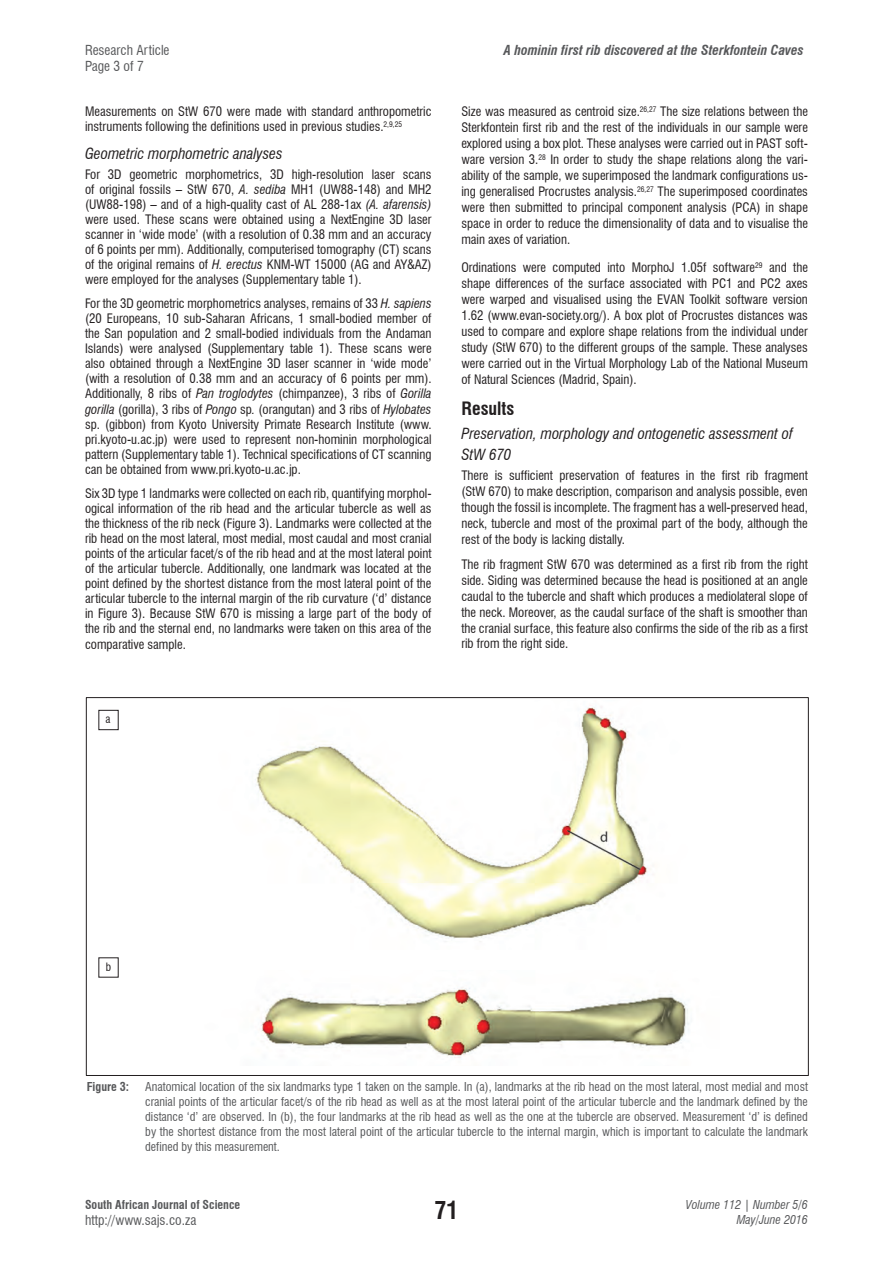
<style>
.page{position:relative;width:893px;height:1263px;background:#fff}
.page>*{position:absolute;margin:0;border:0;box-sizing:border-box;transform-origin:0 0}
.t1{font:700 condensed 24px "Swiss 721 BT";color:#231f20}
.Heading_1{font:700 condensed 18px "Swiss 721 BT";color:#231f20}
.Heading_2{font:italic condensed 15px/20.5px "Swiss 721 BT";color:#231f20}
.HEADER_top{font:italic 700 condensed 13.5px "Swiss 721 BT";color:#57585a}
.HEADER_top-2{font:condensed 13.5px "Swiss 721 BT";color:#57585a}
.BODY{font:condensed 12.75px/15.1px "Swiss 721 BT";color:#231f20;text-align:justify}
.FIG_caption{font:condensed 12px/15px "Swiss 721 BT";color:#57585a;text-align:justify}
.FIG_caption-2{font:700 condensed 12px "Swiss 721 BT";color:#57585a}
.t2{font:italic condensed 12px/14.4px "Swiss 721 BT";color:#57585a;text-align:right}
.t3{font:condensed 11.25px "Swiss 721 BT";color:#231f20}
.s1{font-style:italic}
</style>
<div class="page">
<img style="left:258px;top:987px;width:431px;height:71px">
<img style="left:255px;top:707px;width:396px;height:235px">
<div style="left:99px;top:710px;width:19px;height:20px;border:1px solid #231f20"></div>
<p class="HEADER_top-2" style="left:85px;top:42px;width:86px">Research Article</p>
<p class="HEADER_top" style="left:504px;top:42px;width:301px">A hominin first rib discovered at the Sterkfontein Caves</p>
<p class="HEADER_top-2" style="left:85px;top:58px;width:60px">Page 3 of 7</p>
<p class="BODY" style="left:85px;top:104px;width:348px">Measurements on StW 670 were made with standard anthropometric instruments following the definitions used in previous studies.<sup>2,9,25</sup></p>
<p class="Heading_2" style="left:85px;top:143px;width:199px">Geometric morphometric analyses</p>
<p class="BODY" style="left:85px;top:166px;width:348px">For 3D geometric morphometrics, 3D high-resolution laser scans of original fossils – StW 670, <span class="s1">A. sediba</span> MH1 (UW88-148) and MH2 (UW88-198) – and of a high-quality cast of AL 288-1ax <span class="s1">(A. afarensis) </span>were used. These scans were obtained using a NextEngine 3D laser scanner in ‘wide mode’ (with a resolution of 0.38 mm and an accuracy of 6 points per mm). Additionally, computerised tomography (CT) scans of the original remains of <span class="s1">H. erectus</span> KNM-WT 15000 (AG and AY&amp;AZ) were employed for the analyses (Supplementary table 1).</p>
<p class="BODY" style="left:85px;top:296px;width:348px">For the 3D geometric morphometrics analyses, remains of 33 <span class="s1">H. sapiens </span>(20 Europeans, 10 sub-Saharan Africans, 1 small-bodied member of the San population and 2 small-bodied individuals from the Andaman Islands) were analysed (Supplementary table 1). These scans were also obtained through a NextEngine 3D laser scanner in ‘wide mode’ (with a resolution of 0.38 mm and an accuracy of 6 points per mm).<br>Additionally, 8 ribs of <span class="s1">Pan troglodytes</span> (chimpanzee), 3 ribs of <span class="s1">Gorilla gorilla</span> (gorilla), 3 ribs of <span class="s1">Pongo</span> sp<span class="s1">.</span> (orangutan) and 3 ribs of <span class="s1">Hylobates </span>sp. (gibbon) from Kyoto University Primate Research Institute (www. pri.kyoto-u.ac.jp) were used to represent non-hominin morphological pattern (Supplementary table 1). Technical specifications of CT scanning can be obtained from www.pri.kyoto-u.ac.jp.</p>
<p class="BODY" style="left:85px;top:485px;width:348px">Six 3D type 1 landmarks were collected on each rib, quantifying morphol&shy;ogical information of the rib head and the articular tubercle as well as the thickness of the rib neck (Figure 3). Landmarks were collected at the rib head on the most lateral, most medial, most caudal and most cranial points of the articular facet/s of the rib head and at the most lateral point of the articular tubercle. Additionally, one landmark was located at the point defined by the shortest distance from the most lateral point of the articular tubercle to the internal margin of the rib curvature (‘d’ distance in Figure 3). Because StW 670 is missing a large part of the body of the rib and the sternal end, no landmarks were taken on this area of the comparative sample.</p>
<p class="t3" style="left:106px;top:713px;width:7px">a</p>
<p class="BODY" style="left:461px;top:103px;width:348px;line-height:16px">Size was measured as centroid size.<sup>26,27</sup> The size relations between the Sterkfontein first rib and the rest of the individuals in our sample were explored using a box plot. These analyses were carried out in PAST soft&shy;ware version 3.<sup>28</sup> In order to study the shape relations along the vari&shy;ability of the sample, we superimposed the landmark configurations us&shy;ing generalised Procrustes analysis.<sup>26,27</sup> The superimposed coordinates were then submitted to principal component analysis (PCA) in shape space in order to reduce the dimensionality of data and to visualise the main axes of variation.</p>
<p class="BODY" style="left:461px;top:259px;width:348px;line-height:16px">Ordinations were computed into MorphoJ 1.05f software<sup>29</sup> and the shape differences of the surface associated with PC1 and PC2 axes were warped and visualised using the EVAN Toolkit software version 1.62 (www.evan-society.org/). A box plot of Procrustes distances was used to compare and explore shape relations from the individual under study (StW 670) to the different groups of the sample. These analyses were carried out in the Virtual Morphology Lab of the National Museum of Natural Sciences (Madrid, Spain).</p>
<p class="Heading_1" style="left:461px;top:397px;width:55px">Results</p>
<p class="Heading_2" style="left:461px;top:424px;width:333px">Preservation, morphology and ontogenetic assessment of<br>StW 670</p>
<p class="BODY" style="left:461px;top:467px;width:348px;line-height:16px">There is sufficient preservation of features in the first rib fragment (StW 670) to make description, comparison and analysis possible, even though the fossil is incomplete. The fragment has a well-preserved head, neck, tubercle and most of the proximal part of the body, although the rest of the body is lacking distally.</p>
<p class="BODY" style="left:461px;top:556px;width:348px;line-height:16px">The rib fragment StW 670 was determined as a first rib from the right side. Siding was determined because the head is positioned at an angle caudal to the tubercle and shaft which produces a mediolateral slope of the neck. Moreover, as the caudal surface of the shaft is smoother than the cranial surface, this feature also confirms the side of the rib as a first rib from the right side.</p>
<p class="t3" style="left:106px;top:960px;width:7px">b</p>
<p class="FIG_caption-2" style="left:87px;top:1079px;width:44px">Figure 3:</p>
<p class="FIG_caption" style="left:145px;top:1079px;width:664px">Anatomical location of the six landmarks type 1 taken on the sample. In (a), landmarks at the rib head on the most lateral, most medial and most cranial points of the articular facet/s of the rib head as well as at the most lateral point of the articular tubercle and the landmark defined by the distance ‘d’ are observed. In (b), the four landmarks at the rib head as well as the one at the tubercle are observed. Measurement ‘d’ is defined by the shortest distance from the most lateral point of the articular tubercle to the internal margin, which is important to calculate the landmark defined by this measurement.</p>
<p class="FIG_caption-2" style="left:85px;top:1197px;width:157px">South African Journal of Science</p>
<p class="HEADER_top-2" style="left:85px;top:1212px;width:113px">http://www.sajs.co.za</p>
<h1 class="t1" style="left:434px;top:1195px;width:25px">71</h1>
<p class="t2" style="left:686px;top:1198px;width:124px">Volume 112 | Number 5/6<br>May/June 2016</p>
</div>
